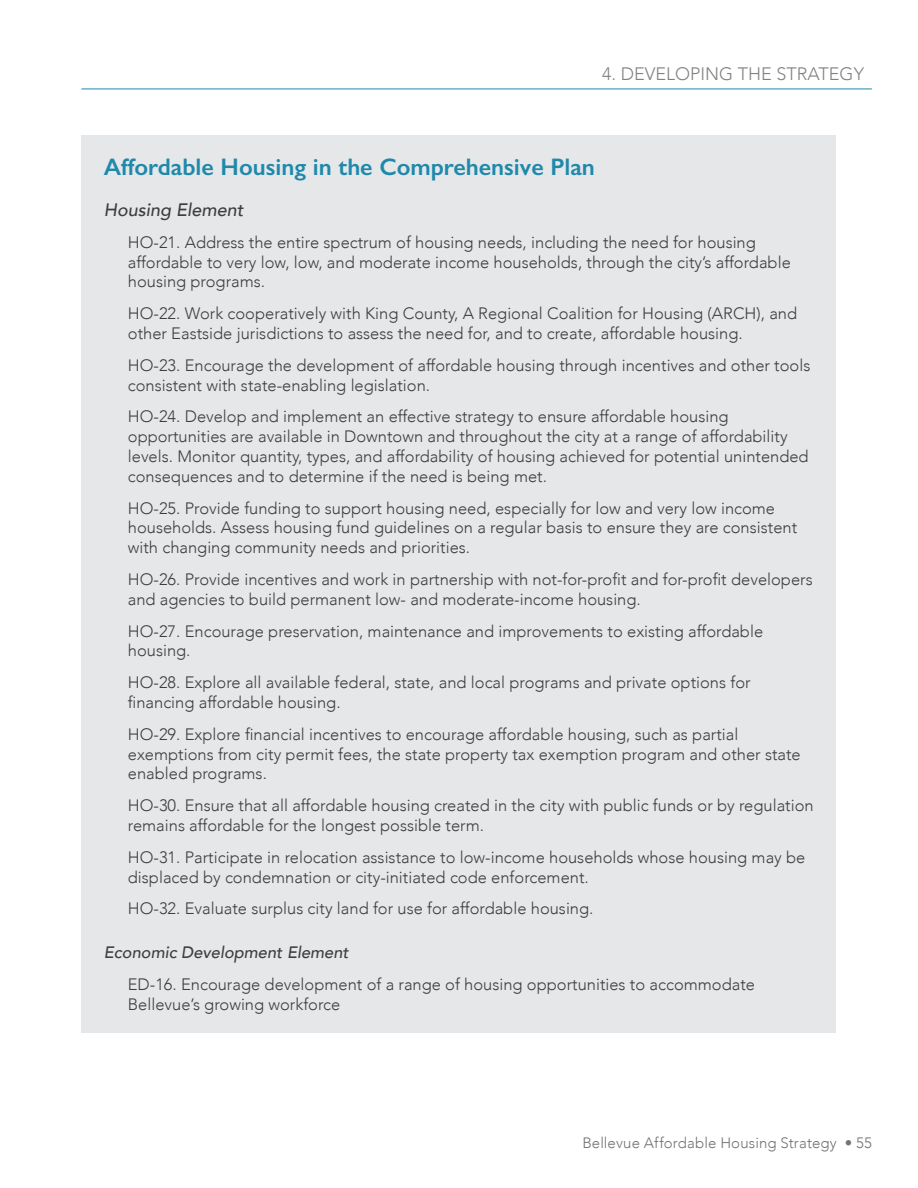
<style>
.page{position:relative;width:918px;height:1188px;background:#fff}
.page>*{position:absolute;margin:0;border:0;box-sizing:border-box;transform-origin:0 0}
.Subheading_1{font:600 24px "Gill Sans";color:#1f89ab}
.Header_Title{font:300 18px "Avenir";color:#808285}
.Body_text{font:italic 500 18px "Avenir";color:#3e3e3f}
.Body_text-2{font:300 16.5px/19.8px "Avenir";color:#3e3e3f}
.Body_text-3{font:italic 500 16.5px "Avenir";color:#3e3e3f}
.t1{font:300 15px "Avenir";letter-spacing:.005em;color:#727376}
</style>
<div class="page">
<hr style="left:81px;top:89px;width:791px;height:1px;background:#1f89ab">
<div style="left:81px;top:135px;width:755px;height:897px;background:#e6e7e9"></div>
<p class="Header_Title" style="left:602px;top:64px;width:263px">4. DEVELOPING THE STRATEGY</p>
<p class="Subheading_1" style="left:104px;top:152px;width:493px">Affordable Housing in the Comprehensive Plan</p>
<p class="Body_text" style="left:104px;top:199px;width:141px">Housing Element</p>
<p class="Body_text-2" style="left:128px;top:232px;width:664px">HO-21. Address the entire spectrum of housing needs, including the need for housing affordable to very low, low, and moderate income households, through the city’s affordable housing programs.</p>
<p class="Body_text-2" style="left:128px;top:304px;width:671px">HO-22. Work cooperatively with King County, A Regional Coalition for Housing (ARCH), and other Eastside jurisdictions to assess the need for, and to create, affordable housing.</p>
<p class="Body_text-2" style="left:128px;top:355px;width:684px">HO-23. Encourage the development of affordable housing through incentives and other tools consistent with state-enabling legislation.</p>
<p class="Body_text-2" style="left:128px;top:407px;width:682px">HO-24. Develop and implement an effective strategy to ensure affordable housing opportunities are available in Downtown and throughout the city at a range of affordability levels. Monitor quantity, types, and affordability of housing achieved for potential unintended consequences and to determine if the need is being met.</p>
<p class="Body_text-2" style="left:128px;top:498px;width:671px">HO-25. Provide funding to support housing need, especially for low and very low income households. Assess housing fund guidelines on a regular basis to ensure they are consistent with changing community needs and priorities.</p>
<p class="Body_text-2" style="left:128px;top:569px;width:686px">HO-26. Provide incentives and work in partnership with not-for-profit and for-profit developers and agencies to build permanent low- and moderate-income housing.</p>
<p class="Body_text-2" style="left:128px;top:621px;width:637px">HO-27. Encourage preservation, maintenance and improvements to existing affordable housing.</p>
<p class="Body_text-2" style="left:128px;top:673px;width:624px">HO-28. Explore all available federal, state, and local programs and private options for financing affordable housing.</p>
<p class="Body_text-2" style="left:128px;top:724px;width:674px">HO-29. Explore financial incentives to encourage affordable housing, such as partial exemptions from city permit fees, the state property tax exemption program and other state enabled programs.</p>
<p class="Body_text-2" style="left:128px;top:796px;width:687px">HO-30. Ensure that all affordable housing created in the city with public funds or by regulation remains affordable for the longest possible term.</p>
<p class="Body_text-2" style="left:128px;top:847px;width:679px">HO-31. Participate in relocation assistance to low-income households whose housing may be displaced by condemnation or city-initiated code enforcement.</p>
<p class="Body_text-2" style="left:128px;top:899px;width:467px">HO-32. Evaluate surplus city land for use for affordable housing.</p>
<p class="Body_text-3" style="left:104px;top:943px;width:246px">Economic Development Element</p>
<p class="Body_text-2" style="left:128px;top:974px;width:629px">ED-16. Encourage development of a range of housing opportunities to accommodate<br>Bellevue’s growing workforce</p>
<p class="t1" style="left:582px;top:1133px;width:291px">Bellevue Affordable Housing Strategy • 55</p>
</div>
